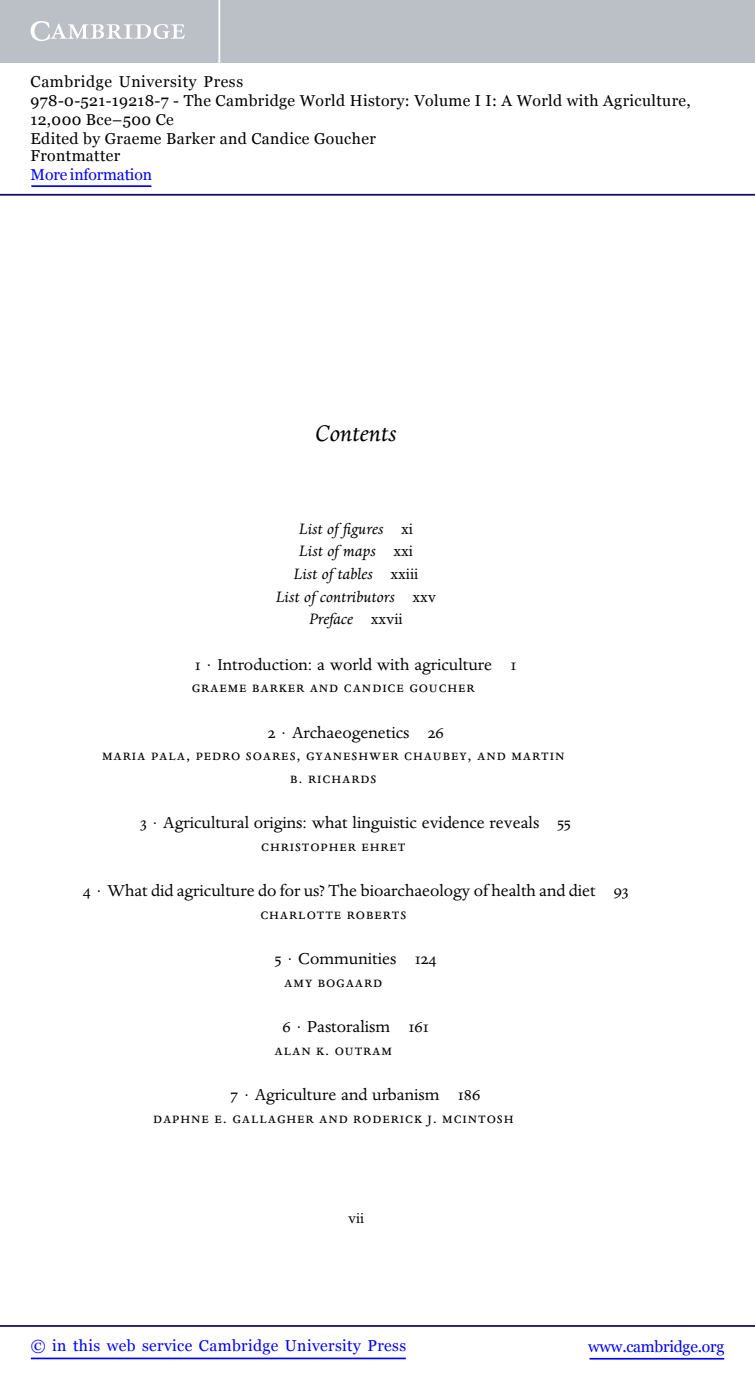
<style>
.page{position:relative;width:755px;height:1385px;background:#fff}
.page>*{position:absolute;margin:0;border:0;box-sizing:border-box;transform-origin:0 0}
.t1{font:26.07px "Adv OT3 eac 88 b 4.I";color:#000}
.t2{font:18.38px "Adv OT0 a 35 dcfa";color:#000}
.t3{font:17.5px/22.8px "Adv PA9 D7";letter-spacing:.05em;color:#000;text-align:center}
.t4{font:17.5px/22.8px "Adv OT3 eac 88 b 4.I";color:#000;text-align:center}
.t5{font:16.62px "Adv OT0 a 35 dcfa";color:#000}
.t6{font:15.75px/18.6px "Georgia";letter-spacing:.025em;color:#000}
.t7{font:15.75px "Georgia";letter-spacing:.025em;color:#00f}
.t8{font:15.75px "Georgia";letter-spacing:-.015em;color:#00f}
.t9{font:15.75px "Georgia";letter-spacing:-.01em;color:#00f}
.s1{font-family:"Adv OT3 eac 88 b 4.I+fb"}
.s2{font-family:"Adv OT0 a 35 dcfa"}
.s3{font-family:"Adv PA9 D7"}
</style>
<div class="page">
<hr style="left:589px;top:1358px;width:134px;height:1px;background:#00f">
<hr style="left:0;top:1325px;width:754px;height:2px;background:#150666">
<hr style="left:31px;top:1357px;width:374px;height:2px;background:#00f">
<div style="left:0;top:0;width:754px;height:63px;background:#bac0c6"></div>
<svg style="left:31px;top:21px;width:154px;height:20px"></svg>
<hr style="left:218px;top:0;width:2px;height:63px;background:#fff">
<hr style="left:0;top:194px;width:754px;height:2px;background:#150666">
<hr style="left:31px;top:185px;width:120px;height:2px;background:#00f">
<p class="t6" style="left:31px;top:73px;width:661px">Cambridge University Press<br>978-0-521-19218-7 - The Cambridge World History: Volume I I: A World with Agriculture, 12,000 Bce–500 Ce<br>Edited by Graeme Barker and Candice Goucher<br>Frontmatter</p>
<p class="t9" style="left:31px;top:165px;width:123px">More information</p>
<h1 class="t1" style="left:315px;top:424px;width:83px">Contents</h1>
<p class="t4" style="left:276px;top:519px;width:161px">List of <span class="s1">fi</span>gures <span class="s2">xi<br></span>List of maps <span class="s2">xxi<br></span>List of tables <span class="s2">xxiii<br></span>List of contributors <span class="s2">xxv<br></span>Preface <span class="s2">xxvii</span></p>
<p class="t2" style="left:194px;top:657px;width:323px"><span class="s3">1</span> · Introduction: a world with agriculture <span class="s3">1</span></p>
<p class="t3" style="left:192px;top:675px;width:284px">graeme barker and candice goucher</p>
<p class="t2" style="left:267px;top:725px;width:177px"><span class="s3">2</span> · Archaeogenetics <span class="s3">26</span></p>
<p class="t3" style="left:102px;top:743px;width:463px">maria pala, pedro soares, gyaneshwer chaubey, and martin b. richards</p>
<p class="t2" style="left:140px;top:816px;width:432px"><span class="s3">3</span> · Agricultural origins: what linguistic evidence reveals <span class="s3">55</span></p>
<p class="t3" style="left:261px;top:833px;width:146px">christopher ehret</p>
<p class="t2" style="left:83px;top:884px;width:546px"><span class="s3">4</span> · What did agriculture do for us? The bioarchaeology of health and diet <span class="s3">93</span></p>
<p class="t3" style="left:260px;top:901px;width:147px">charlotte roberts</p>
<p class="t2" style="left:275px;top:952px;width:163px"><span class="s3">5</span> · Communities <span class="s3">124</span></p>
<p class="t3" style="left:284px;top:969px;width:99px">amy bogaard</p>
<p class="t2" style="left:282px;top:1020px;width:148px"><span class="s3">6</span> · Pastoralism <span class="s3">161</span></p>
<p class="t3" style="left:274px;top:1037px;width:119px">alan k. outram</p>
<p class="t2" style="left:231px;top:1088px;width:251px"><span class="s3">7</span> · Agriculture and urbanism <span class="s3">186</span></p>
<p class="t3" style="left:153px;top:1105px;width:362px">daphne e. gallagher and roderick j. mcintosh</p>
<p class="t5" style="left:348px;top:1212px;width:17px">vii</p>
<p class="t7" style="left:31px;top:1336px;width:376px">© in this web service Cambridge University Press</p>
<p class="t8" style="left:587px;top:1336px;width:137px">www.cambridge.org</p>
</div>
